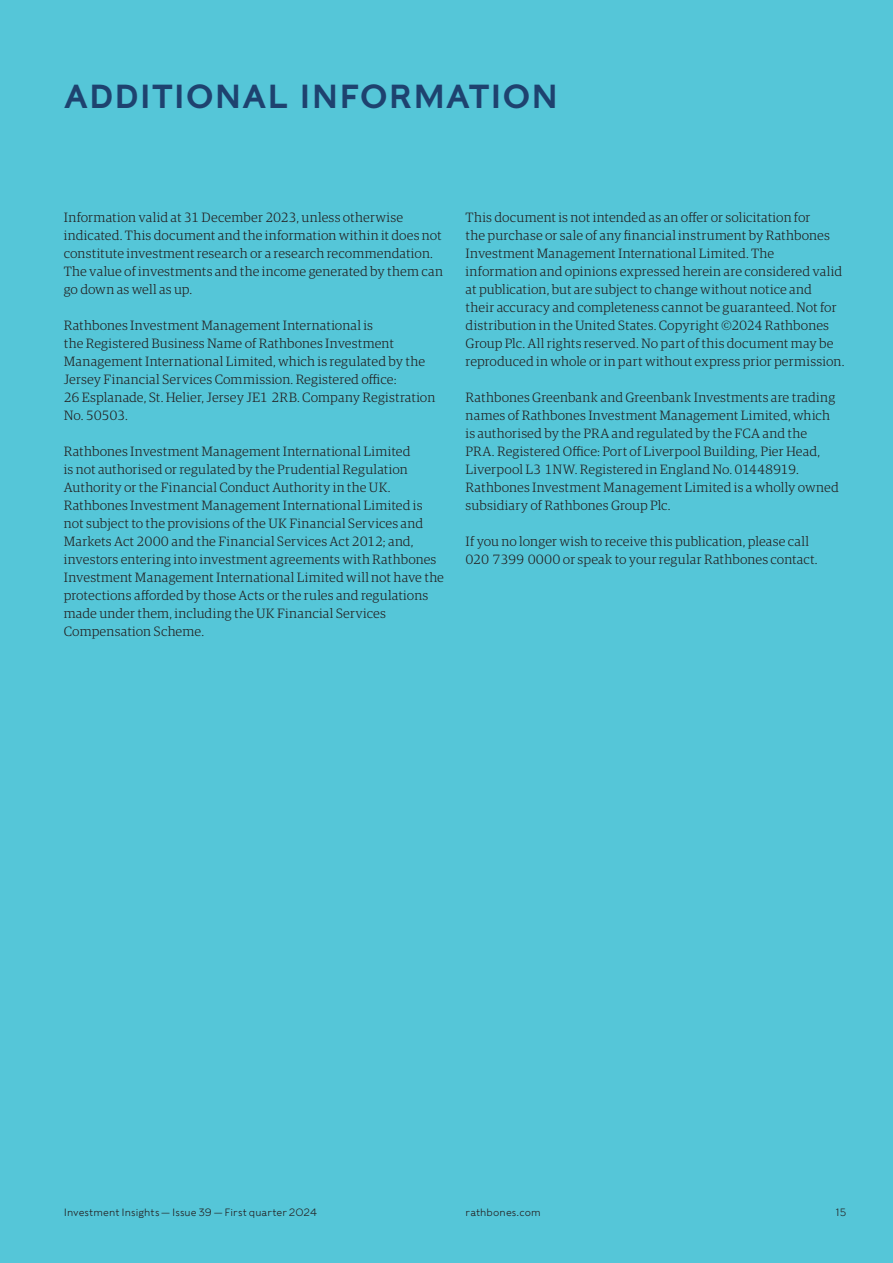
<style>
.page{position:relative;width:893px;height:1263px;background:#55c6d8}
.page>*{position:absolute;margin:0;border:0;box-sizing:border-box;transform-origin:0 0}
.t1{font:33px "Rathbones Sans";letter-spacing:.015em;color:#1e426f}
.t2{font:300 13.5px/18px "Guardian RTB Egyp";letter-spacing:.005em;color:#231f20}
.t3{font:300 10.5px "Rathbones Sans";letter-spacing:.01em;color:#231f20}
</style>
<div class="page">
<h1 class="t1" style="left:64px;top:75px;width:496px">ADDITIONAL INFORMATION</h1>
<p class="t2" style="left:64px;top:208px;width:381px">Information valid at 31 December 2023, unless otherwise indicated. This document and the information within it does not constitute investment research or a research recommendation.<br>The value of investments and the income generated by them can go down as well as up.</p>
<p class="t2" style="left:64px;top:316px;width:373px">Rathbones Investment Management International is<br>the Registered Business Name of Rathbones Investment Management International Limited, which is regulated by the Jersey Financial Services Commission. Registered office:<br>26 Esplanade, St. Helier, Jersey JE1 2RB. Company Registration No. 50503.</p>
<p class="t2" style="left:64px;top:442px;width:382px">Rathbones Investment Management International Limited<br>is not authorised or regulated by the Prudential Regulation Authority or the Financial Conduct Authority in the UK.<br>Rathbones Investment Management International Limited is not subject to the provisions of the UK Financial Services and Markets Act 2000 and the Financial Services Act 2012; and, investors entering into investment agreements with Rathbones Investment Management International Limited will not have the protections afforded by those Acts or the rules and regulations made under them, including the UK Financial Services Compensation Scheme.</p>
<p class="t2" style="left:466px;top:207px;width:380px">This document is not intended as an offer or solicitation for<br>the purchase or sale of any financial instrument by Rathbones Investment Management International Limited. The information and opinions expressed herein are considered valid at publication, but are subject to change without notice and<br>their accuracy and completeness cannot be guaranteed. Not for distribution in the United States. Copyright ©2024 Rathbones Group Plc. All rights reserved. No part of this document may be reproduced in whole or in part without express prior permission.</p>
<p class="t2" style="left:466px;top:387px;width:375px">Rathbones Greenbank and Greenbank Investments are trading names of Rathbones Investment Management Limited, which is authorised by the PRA and regulated by the FCA and the PRA. Registered Office: Port of Liverpool Building, Pier Head, Liverpool L3 1NW. Registered in England No. 01448919.<br>Rathbones Investment Management Limited is a wholly owned subsidiary of Rathbones Group Plc.</p>
<p class="t2" style="left:466px;top:531px;width:354px">If you no longer wish to receive this publication, please call<br>020 7399 0000 or speak to your regular Rathbones contact.</p>
<p class="t3" style="left:64px;top:1206px;width:255px">Investment Insights — Issue 39 — First quarter 2024</p>
<p class="t3" style="left:466px;top:1206px;width:77px">rathbones.com</p>
<p class="t3" style="left:836px;top:1206px;width:12px">15</p>
</div>
